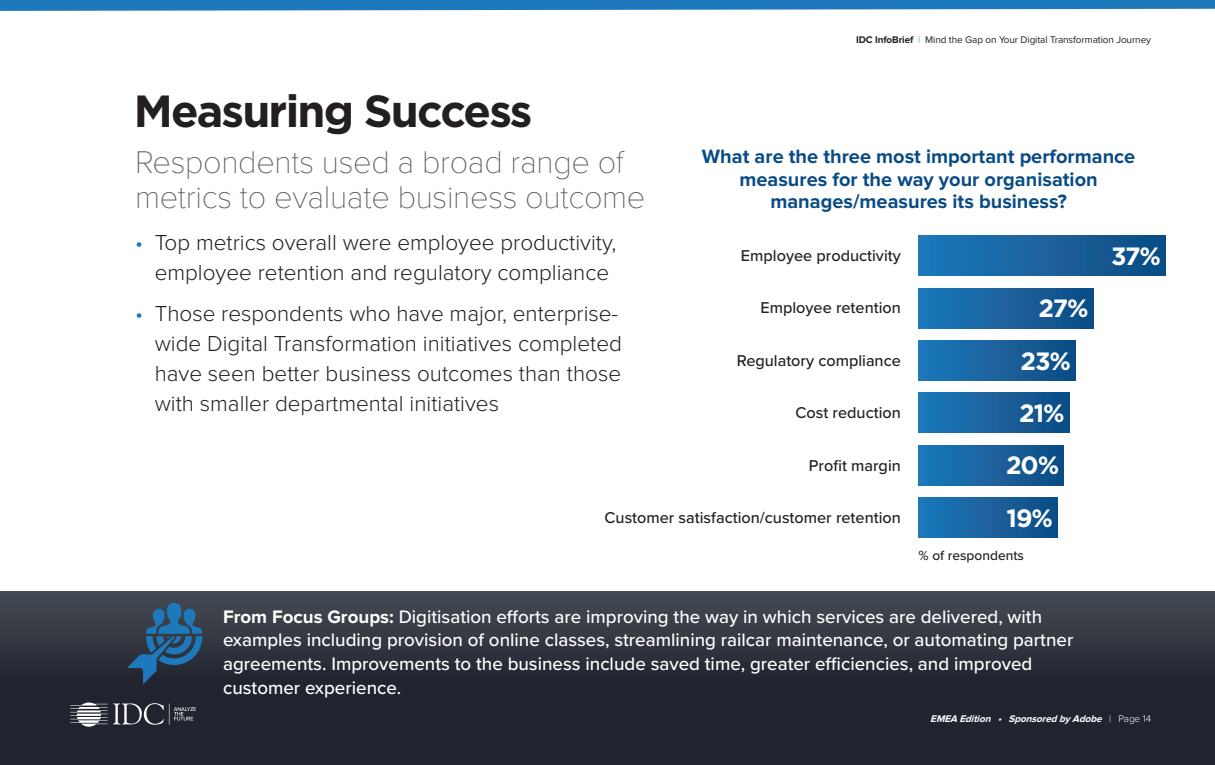
<style>
.page{position:relative;width:1215px;height:765px;background:#fff}
.page>*{position:absolute;margin:0;border:0;box-sizing:border-box;transform-origin:0 0}
.t1{font:700 45px "Gotham";letter-spacing:-.04em;color:#231f20}
.t2{font:100 32.5px/35px "Proxima Nova T";letter-spacing:-.01em;color:#57585a}
.t3{font:700 25px/52.2px "Gotham";letter-spacing:-.04em;color:#fff}
.t4{font:300 22.5px/30px "Proxima Nova";color:#231f20;text-align:center}
.t5{font:700 20px/22.5px "Proxima Nova";color:#094b85;text-align:center}
.t6{font:500 18.75px/23.8px "Proxima Nova";color:#fff}
.t7{font:500 16.25px "Proxima Nova";color:#231f20}
.t8{font:500 13.75px "Proxima Nova";color:#231f20}
.t9{font:10px "Proxima Nova";letter-spacing:-.01em;color:#231f20}
.t10{font:italic 700 10px "Proxima Nova";color:#fff}
.s1{color:#1e79bc}
.s2{font-weight:700}
.s3{color:#2faec7}
.s4{font-weight:300;font-style:normal}
</style>
<div class="page">
<svg style="left:0;top:0;width:1215px;height:11px;background:#3587c3"></svg>
<div style="left:0;top:592px;width:1215px;height:173px;background:linear-gradient(to bottom,#3d424b,#181a25)"></div>
<svg style="left:70px;top:703px;width:126px;height:24px;background:#54565e"></svg>
<svg style="left:127px;top:603px;width:76px;height:81px;background:#294d6b"></svg>
<div style="left:919px;top:236px;width:247px;height:40px;background:linear-gradient(to right,#1f79ba,#104c83)"></div>
<div style="left:919px;top:288px;width:174px;height:40px;background:linear-gradient(to right,#1f79ba,#104c83)"></div>
<div style="left:919px;top:340px;width:157px;height:40px;background:linear-gradient(to right,#1f79ba,#104c83)"></div>
<div style="left:919px;top:445px;width:145px;height:40px;background:linear-gradient(to right,#1f79ba,#104c83)"></div>
<div style="left:919px;top:393px;width:150px;height:40px;background:linear-gradient(to right,#1f79ba,#104c83)"></div>
<div style="left:919px;top:498px;width:139px;height:40px;background:linear-gradient(to right,#1f79ba,#104c83)"></div>
<h1 class="t1" style="left:134px;top:85px;width:400px">Measuring Success</h1>
<h2 class="t2" style="left:135px;top:143px;width:512px">Respondents used a broad range of metrics to evaluate business outcome</h2>
<p class="t4" style="left:135px;top:227px;width:483px"><span class="s1">•</span> Top metrics overall were employee productivity, employee retention and regulatory compliance</p>
<p class="t4" style="left:155px;top:299px;width:469px;text-align:left;text-indent:-20px"><span class="s1">•</span> Those respondents who have major, enterprise&shy;wide Digital Transformation initiatives completed have seen better business outcomes than those with smaller departmental initiatives</p>
<p class="t9" style="left:856px;top:34px;width:296px"><span class="s2">IDC InfoBrief</span> <span class="s3">|</span> Mind the Gap on Your Digital Transformation Journey</p>
<p class="t5" style="left:702px;top:146px;width:435px">What are the three most important performance measures for the way your organisation manages/measures its business?</p>
<p class="t7" style="left:741px;top:243px;width:161px">Employee productivity</p>
<p class="t7" style="left:760px;top:296px;width:142px">Employee retention</p>
<p class="t7" style="left:737px;top:348px;width:166px">Regulatory compliance</p>
<p class="t7" style="left:796px;top:401px;width:107px">Cost reduction</p>
<h3 class="t3" style="left:1111px;top:229px;width:51px">37%</h3>
<h3 class="t3" style="left:1020px;top:282px;width:70px;text-indent:18px">27%<br>23%</h3>
<h3 class="t3" style="left:1019px;top:386px;width:47px">21%</h3>
<p class="t7" style="left:809px;top:453px;width:93px">Profit margin</p>
<p class="t7" style="left:605px;top:506px;width:298px">Customer satisfaction/customer retention</p>
<h3 class="t3" style="left:1006px;top:439px;width:55px">20%</h3>
<h3 class="t3" style="left:1006px;top:491px;width:48px">19%</h3>
<p class="t8" style="left:919px;top:545px;width:107px">% of respondents</p>
<p class="t6" style="left:223px;top:604px;width:852px"><span class="s2">From Focus Groups:</span> Digitisation efforts are improving the way in which services are delivered, with examples including provision of online classes, streamlining railcar maintenance, or automating partner agreements. Improvements to the business include saved time, greater efficiencies, and improved customer experience.</p>
<p class="t10" style="left:930px;top:713px;width:222px">EMEA Edition • SponsoredbyAdobe <span class="s4">| P a g e 1 4</span></p>
</div>
